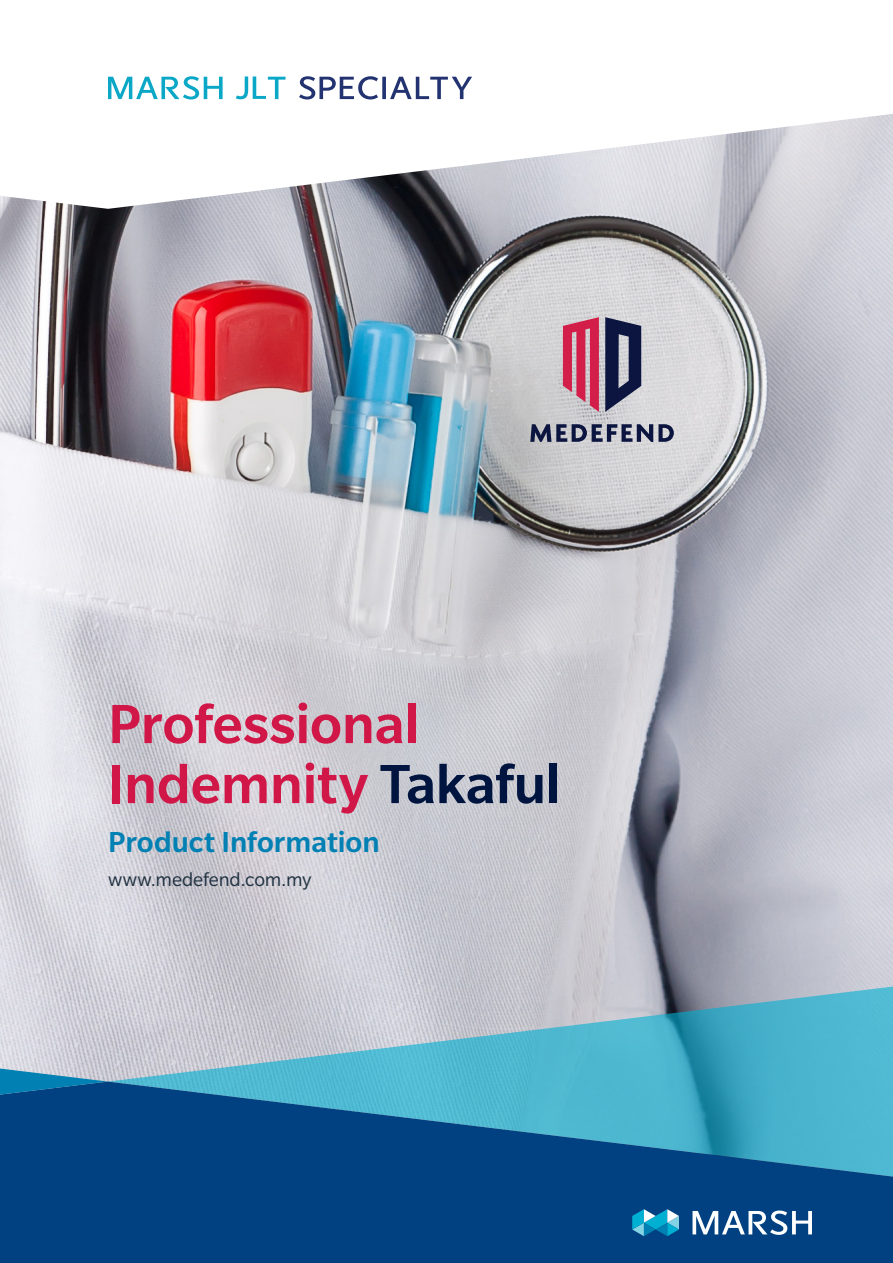
<style>
.page{position:relative;width:893px;height:1263px;background:#fff}
.page>*{position:absolute;margin:0;border:0;box-sizing:border-box;transform-origin:0 0}
.t1{font:500 60px/60px "Slate Pro";letter-spacing:-.005em;color:#d11747}
.t2{font:500 31.5px "Slate Pro";color:#0080b3}
.t3{font:21px "Slate Pro";letter-spacing:-.005em;color:#213242}
.s1{color:#001440}
</style>
<div class="page">
<img style="left:0;top:209px;width:893px;height:859px">
<svg style="left:108px;top:984px;width:785px;height:97px;background:#8bc"></svg>
<svg style="left:0;top:1081px;width:893px;height:182px;background:#125c93"></svg>
<svg style="left:0;top:1068px;width:108px;height:26px;background:#3987b2"></svg>
<svg style="left:632px;top:1209px;width:47px;height:27px"></svg>
<svg style="left:692px;top:1210px;width:120px;height:25px"></svg>
<svg style="left:530px;top:424px;width:144px;height:18px;background:#6d7288"></svg>
<svg style="left:563px;top:317px;width:36px;height:95px;background:#cf5d79"></svg>
<svg style="left:605px;top:317px;width:36px;height:95px;background:#4f5571"></svg>
<svg style="left:0;top:76px;width:893px;height:133px"></svg>
<svg style="left:108px;top:76px;width:115px;height:23px"></svg>
<svg style="left:236px;top:76px;width:49px;height:23px"></svg>
<svg style="left:299px;top:76px;width:173px;height:23px"></svg>
<p class="t1" style="left:108px;top:693px;width:454px">Professional<br>Indemnity <span class="s1">Takaful</span></p>
<p class="t2" style="left:108px;top:825px;width:273px">Product Information</p>
<p class="t3" style="left:108px;top:868px;width:205px">www.medefend.com.my</p>
</div>
